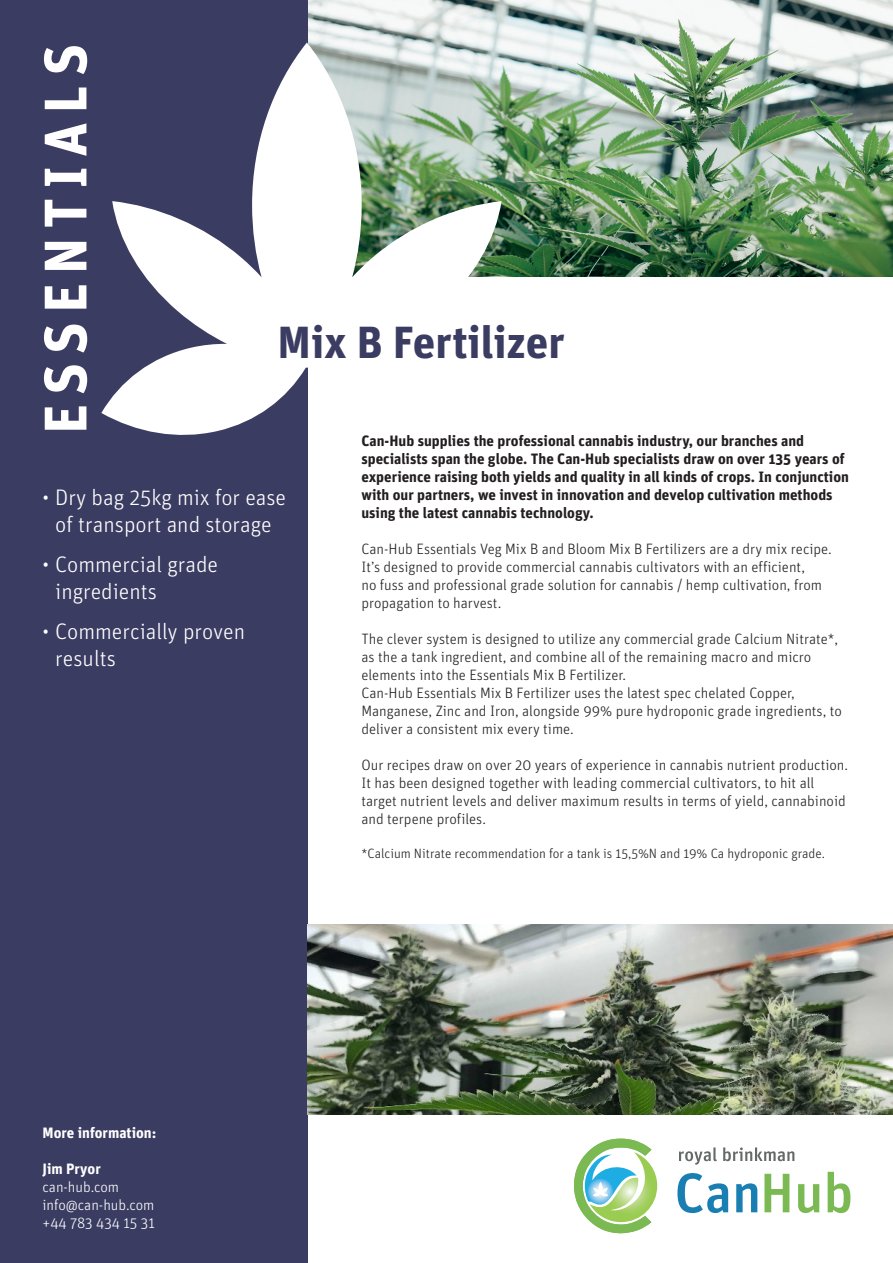
<style>
.page{position:relative;width:893px;height:1263px;background:#fff}
.page>*{position:absolute;margin:0;border:0;box-sizing:border-box;transform-origin:0 0}
.t1{font:700 60px "Unit";letter-spacing:.15em;color:#fff}
.t2{font:700 45px "Unit";color:#3b3c62}
.t3{font:300 22.5px/27px "Unit";color:#fff}
.t4{font:300 15px/18px "Unit";color:#231f20}
.t5{font:700 15px/18px "Unit";color:#231f20}
.t6{font:300 15px "Unit";color:#fff}
.t7{font:700 15px "Unit";color:#fff}
.t8{font:300 13.5px "Unit";color:#231f20}
</style>
<div class="page">
<img style="left:308px;top:0;width:585px;height:276px">
<div style="left:0;top:0;width:308px;height:1263px;background:#3b3c62"></div>
<svg style="left:101px;top:43px;width:411px;height:392px;fill:#fff"></svg>
<img style="left:308px;top:925px;width:585px;height:189px">
<svg style="left:574px;top:1138px;width:83px;height:95px"></svg>
<svg style="left:679px;top:1147px;width:38px;height:18px"></svg>
<svg style="left:723px;top:1147px;width:71px;height:14px"></svg>
<svg style="left:677px;top:1173px;width:51px;height:40px"></svg>
<svg style="left:736px;top:1183px;width:21px;height:29px"></svg>
<svg style="left:764px;top:1174px;width:25px;height:38px"></svg>
<svg style="left:798px;top:1184px;width:21px;height:29px"></svg>
<svg style="left:828px;top:1172px;width:22px;height:41px"></svg>
<p class="t1" style="left:28px;top:434px;width:392px;rotate:-90deg">ESSENTIALS</p>
<p class="t2" style="left:277px;top:315px;width:289px">Mix B Fertilizer</p>
<p class="t3" style="left:43px;top:484px;width:245px;text-align:center">• Dry bag 25kg mix for ease of transport and storage</p>
<p class="t3" style="left:55px;top:550px;width:164px;text-indent:-13px">• Commercial grade ingredients</p>
<p class="t3" style="left:55px;top:617px;width:191px;text-indent:-13px">• Commercially proven results</p>
<p class="t5" style="left:361px;top:431px;width:489px">Can-Hub supplies the professional cannabis industry, our branches and specialists span the globe. The Can-Hub specialists draw on over 135 years of experience raising both yields and quality in all kinds of crops. In conjunction with our partners, we invest in innovation and develop cultivation methods using the latest cannabis technology.</p>
<p class="t4" style="left:361px;top:540px;width:472px">Can-Hub Essentials Veg Mix B and Bloom Mix B Fertilizers are a dry mix recipe.<br>It’s designed to provide commercial cannabis cultivators with an efficient,<br>no fuss and professional grade solution for cannabis / hemp cultivation, from propagation to harvest.</p>
<p class="t4" style="left:361px;top:630px;width:478px">The clever system is designed to utilize any commercial grade Calcium Nitrate*, as the a tank ingredient, and combine all of the remaining macro and micro elements into the Essentials Mix B Fertilizer.</p>
<p class="t4" style="left:361px;top:684px;width:482px">Can-Hub Essentials Mix B Fertilizer uses the latest spec chelated Copper,<br>Manganese, Zinc and Iron, alongside 99% pure hydroponic grade ingredients, to deliver a consistent mix every time.</p>
<p class="t4" style="left:361px;top:756px;width:488px">Our recipes draw on over 20 years of experience in cannabis nutrient production.<br>It has been designed together with leading commercial cultivators, to hit all target nutrient levels and deliver maximum results in terms of yield, cannabinoid and terpene profiles.</p>
<p class="t8" style="left:361px;top:846px;width:465px">*Calcium Nitrate recommendation for a tank is 15,5%N and 19% Ca hydroponic grade.</p>
<p class="t7" style="left:43px;top:1123px;width:115px">More information:</p>
<p class="t7" style="left:43px;top:1159px;width:60px">Jim Pryor</p>
<p class="t6" style="left:43px;top:1178px;width:78px">can-hub.com</p>
<p class="t6" style="left:43px;top:1196px;width:113px">info@can-hub.com</p>
<p class="t6" style="left:43px;top:1214px;width:114px">+44 783 434 15 31</p>
</div>
